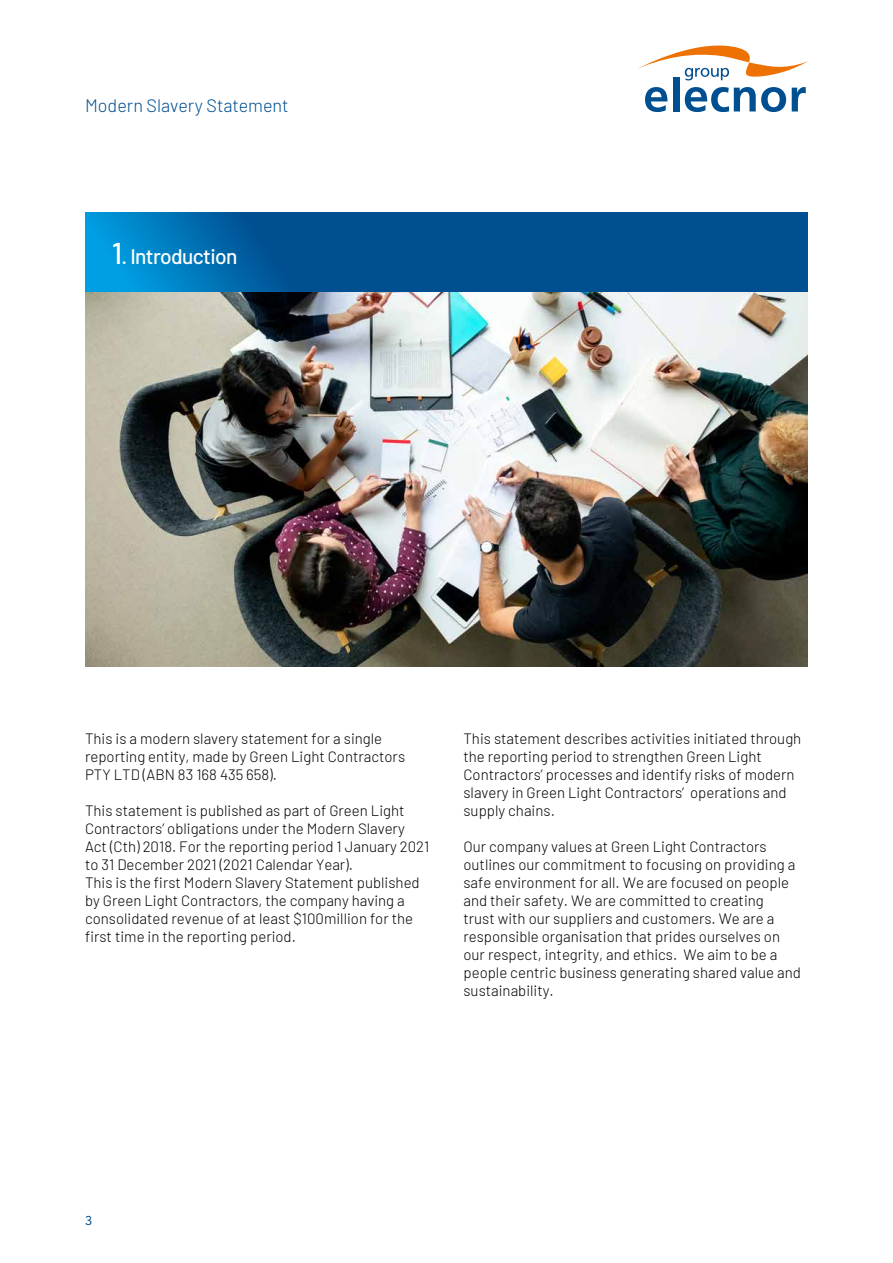
<style>
.page{position:relative;width:893px;height:1263px;background:#fff}
.page>*{position:absolute;margin:0;border:0;box-sizing:border-box;transform-origin:0 0}
.t1{font:500 21px "Barlow";letter-spacing:-.03em;color:#fff}
.t2{font:300 18px "Barlow";color:#004f91}
.t3{font:300 15px/18px "Barlow";color:#000}
.t4{font:12.75px "Avenir LT Std";color:#004f91}
.s1{font-size:30px}
</style>
<div class="page">
<svg style="left:645px;top:87px;width:22px;height:25px"></svg>
<div style="left:673px;top:77px;width:6px;height:34px;background:#004f91"></div>
<svg style="left:685px;top:87px;width:101px;height:25px"></svg>
<svg style="left:792px;top:87px;width:14px;height:24px"></svg>
<svg style="left:638px;top:45px;width:170px;height:36px"></svg>
<svg style="left:85px;top:213px;width:723px;height:79px;background:#005a9c"></svg>
<img style="left:85px;top:292px;width:723px;height:374px">
<p class="t2" style="left:85px;top:92px;width:205px">Modern Slavery Statement</p>
<h1 class="t1" style="left:112px;top:241px;width:127px"><span class="s1">1</span>. Introduction</h1>
<p class="t3" style="left:85px;top:729px;width:322px">This is a modern slavery statement for a single reporting entity, made by Green Light Contractors<br>PTY LTD (ABN 83 168 435 658).</p>
<p class="t3" style="left:85px;top:801px;width:346px">This statement is published as part of Green Light Contractors’ obligations under the Modern Slavery Act (Cth) 2018. For the reporting period 1 January 2021 to 31 December 2021 (2021 Calendar Year).<br>This is the first Modern Slavery Statement published by Green Light Contractors, the company having a consolidated revenue of at least $100million for the first time in the reporting period.</p>
<p class="t3" style="left:463px;top:729px;width:339px">This statement describes activities initiated through the reporting period to strengthen Green Light Contractors’ processes and identify risks of modern slavery in Green Light Contractors’ operations and supply chains.</p>
<p class="t3" style="left:463px;top:837px;width:339px">Our company values at Green Light Contractors outlines our commitment to focusing on providing a safe environment for all. We are focused on people and their safety. We are committed to creating<br>trust with our suppliers and customers. We are a responsible organisation that prides ourselves on our respect, integrity, and ethics. We aim to be a people centric business generating shared value and sustainability.</p>
<p class="t4" style="left:85px;top:1213px;width:9px">3</p>
</div>
